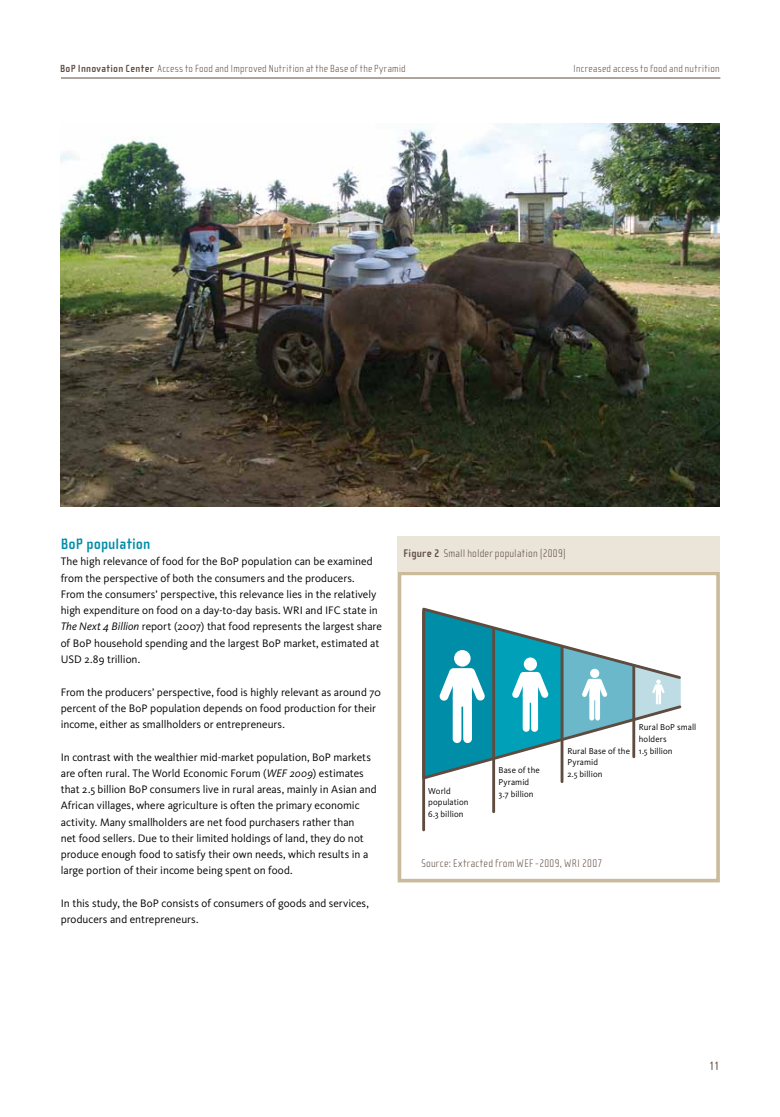
<style>
.page{position:relative;width:780px;height:1117px;background:#fff}
.page>*{position:absolute;margin:0;border:0;box-sizing:border-box;transform-origin:0 0}
.t1{font:700 15.62px "Cholla Sans OT";letter-spacing:.005em;color:#008da8}
.t2{font:12.5px "Cholla Sans OT";color:#5f4b3f}
.t3{font:11.25px/16.2px "Kievit";color:#000}
.t4{font:100 11.25px "Cholla Sans OT";letter-spacing:.025em;color:#5f4b3f}
.t5{font:100 10.62px "Cholla Sans OT";letter-spacing:.03em;color:#5f4b3f}
.t6{font:8.88px/11.8px "Kievit";letter-spacing:.01em;color:#000}
.s1{font-weight:700}
.s2{font-style:italic}
</style>
<div class="page">
<hr style="left:61px;top:78px;width:659px;height:1px;background:#5f4b3f">
<img style="left:60px;top:124px;width:659px;height:382px">
<div style="left:397px;top:571px;width:322px;height:311px;border:4px solid #cbbb9d"></div>
<div style="left:397px;top:536px;width:322px;height:35px;background:#eae4d9"></div>
<svg style="left:422px;top:607px;width:260px;height:174px"></svg>
<hr style="left:492px;top:628px;width:3px;height:183px;background:#5f4b3f">
<hr style="left:422px;top:611px;width:3px;height:218px;background:#5f4b3f">
<hr style="left:560px;top:646px;width:3px;height:135px;background:#5f4b3f">
<div style="left:454px;top:650px;width:16px;height:16px;background:#fff;border-radius:50%"></div>
<div style="left:452px;top:693px;width:9px;height:49px;background:#fff;border-radius:4px"></div>
<div style="left:463px;top:692px;width:9px;height:51px;background:#fff;border-radius:4px"></div>
<div style="left:452px;top:668px;width:20px;height:38px;background:#fff;border-radius:9px"></div>
<svg style="left:439px;top:668px;width:46px;height:33px"></svg>
<svg style="left:494px;top:627px;width:186px;height:130px"></svg>
<p class="t5" style="left:60px;top:62px;width:347px"><span class="s1">BoP Innovation Center</span> Access to Food and Improved Nutrition at the Base of the Pyramid</p>
<p class="t5" style="left:573px;top:63px;width:148px">Increased access to food and nutrition</p>
<h1 class="t1" style="left:61px;top:535px;width:91px">BoP population</h1>
<p class="t3" style="left:61px;top:553px;width:323px">The high relevance of food for the BoP population can be examined from the perspective of both the consumers and the producers.<br>From the consumers’ perspective, this relevance lies in the relatively high expenditure on food on a day-to-day basis. WRI and IFC state in <span class="s2">The Next 4 Billion</span> report (2007) that food represents the largest share of BoP household spending and the largest BoP market, estimated at USD 2.89 trillion.</p>
<p class="t3" style="left:61px;top:683px;width:322px">From the producers’ perspective, food is highly relevant as around 70 percent of the BoP population depends on food production for their income, either as smallholders or entrepreneurs.</p>
<p class="t3" style="left:61px;top:748px;width:317px">In contrast with the wealthier mid-market population, BoP markets are often rural. The World Economic Forum (<span class="s2">WEF 2009</span>) estimates that 2.5 billion BoP consumers live in rural areas, mainly in Asian and African villages, where agriculture is often the primary economic activity. Many smallholders are net food purchasers rather than<br>net food sellers. Due to their limited holdings of land, they do not produce enough food to satisfy their own needs, which results in a large portion of their income being spent on food.</p>
<p class="t3" style="left:61px;top:894px;width:309px">In this study, the BoP consists of consumers of goods and services, producers and entrepreneurs.</p>
<p class="t4" style="left:403px;top:547px;width:164px"><span class="s1">Figure 2</span> Small holder population (2009)</p>
<p class="t6" style="left:428px;top:784px;width:24px">World</p>
<p class="t6" style="left:428px;top:796px;width:42px">population<br>6.3 billion</p>
<p class="t6" style="left:498px;top:764px;width:43px">Base of the<br>Pyramid</p>
<p class="t6" style="left:498px;top:787px;width:37px">3.7 billion</p>
<p class="t6" style="left:567px;top:744px;width:64px">Rural Base of the<br>Pyramid<br>2.5 billion</p>
<p class="t6" style="left:638px;top:721px;width:59px">Rural BoP small holders<br>1.5 billion</p>
<p class="t4" style="left:421px;top:857px;width:182px">Source: Extracted from WEF -2009, WRI 2007</p>
<p class="t2" style="left:709px;top:1058px;width:12px">11</p>
</div>
